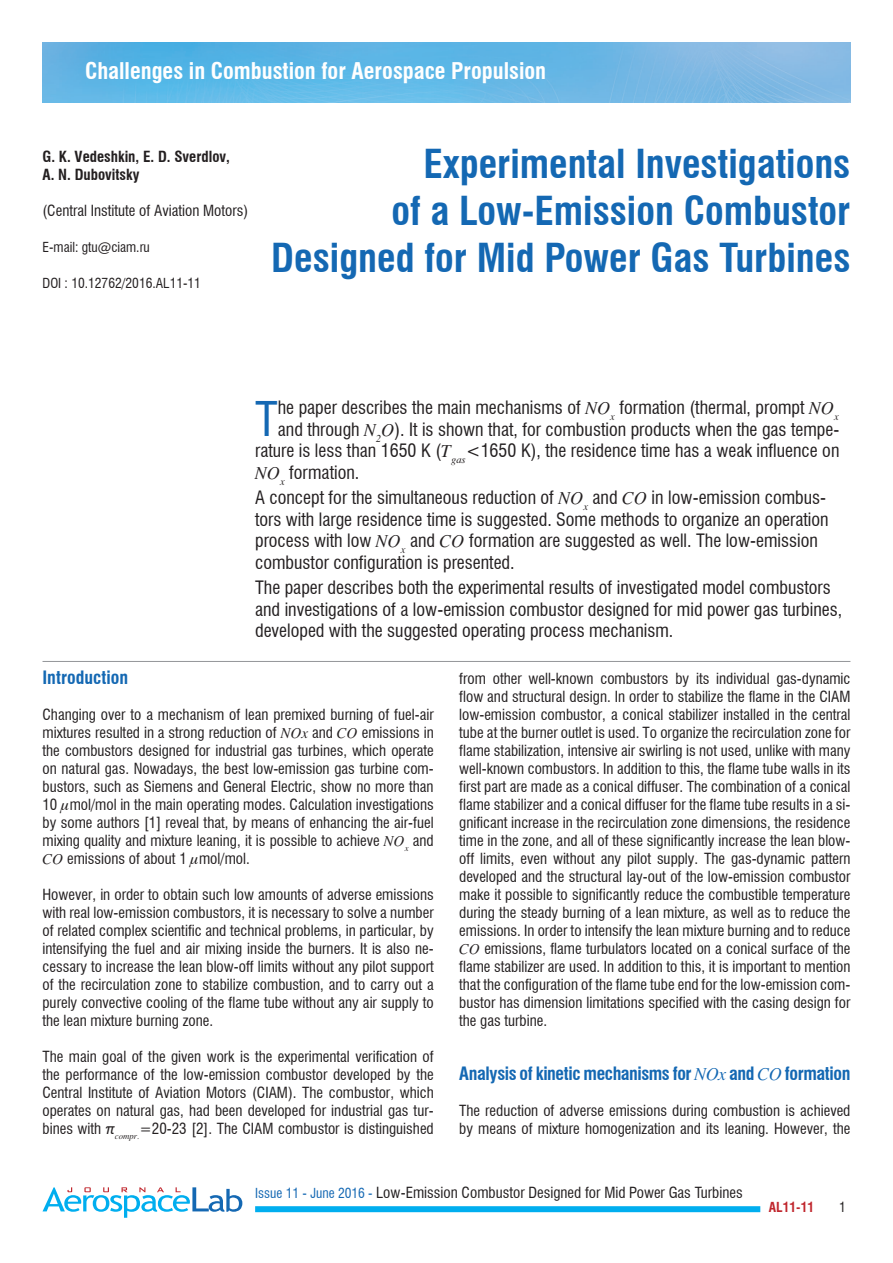
<style>
.page{position:relative;width:893px;height:1263px;background:#fff}
.page>*{position:absolute;margin:0;border:0;box-sizing:border-box;transform-origin:0 0}
.t1{font:condensed 46.8px "Swiss 721 BT";color:#1468b3}
.t2{font:700 condensed 39px/46.8px "Swiss 721 BT";color:#1468b3;text-align:right}
.t3{font:700 condensed 22.5px "Swiss 721 BT";color:#fff}
.t4{font:condensed 18px/21.6px "Swiss 721 BT";color:#231f20}
.t5{font:700 condensed 18px "Swiss 721 BT";letter-spacing:-.02em;color:#1468b3}
.t6{font:700 condensed 18px "Swiss 721 BT";color:#1468b3}
.t7{font:condensed 15px/18px "Swiss 721 BT";color:#231f20;text-align:justify}
.t8{font:700 condensed 15px/18px "Swiss 721 BT";color:#231f20}
.t9{font:condensed 13.5px "Swiss 721 BT";color:#231f20}
.t10{font:700 condensed 13.5px "Swiss 721 BT";color:#c0262d}
.s1{font-family:"Times";font-style:italic;font-stretch:normal}
.s2{font-family:"Times";font-weight:400;font-style:italic;font-stretch:normal}
.s3{font-size:13.5px;color:#1468b3}
</style>
<div class="page">
<svg style="left:43px;top:1187px;width:199px;height:31px"></svg>
<div style="left:255px;top:1206px;width:505px;height:6px;background:#00aeef"></div>
<img style="left:43px;top:43px;width:807px;height:59px">
<hr style="left:43px;top:661px;width:807px;height:1px;background:#939598">
<h3 class="t3" style="left:85px;top:57px;width:463px">Challenges in Combustion for Aerospace Propulsion</h3>
<p class="t8" style="left:43px;top:148px;width:189px">G. K. Vedeshkin, E. D. Sverdlov,<br>A. N. Dubovitsky</p>
<p class="t7" style="left:43px;top:202px;width:207px">(Central Institute of Aviation Motors)</p>
<p class="t9" style="left:43px;top:239px;width:109px">E-mail: gtu@ciam.ru</p>
<p class="t9" style="left:43px;top:275px;width:160px">DOI : 10.12762/2016.AL11-11</p>
<h2 class="t2" style="left:271px;top:141px;width:581px">Experimental Investigations<br>of a Low-Emission Combustor<br>Designed for Mid Power Gas Turbines</h2>
<h1 class="t1" style="left:255px;top:391px;width:24px">T</h1>
<p class="t4" style="left:278px;top:397px;width:562px">he paper describes the main mechanisms of <span class="s1">NO</span><sub>x</sub> formation (thermal, prompt <span class="s1">NO</span><sub>x</sub></p>
<p class="t4" style="left:278px;top:418px;width:563px">and through <span class="s1">N</span><sub>2</sub><span class="s1">O</span>). It is shown that, for combustion products when the gas tempe-</p>
<p class="t4" style="left:255px;top:440px;width:586px">rature is less than 1650 K (<span class="s1">T</span><sub>gas</sub>&lt;1650 K), the residence time has a weak influence on</p>
<p class="t4" style="left:255px;top:461px;width:106px"><span class="s1">NO</span><sub>x</sub> formation.</p>
<p class="t4" style="left:255px;top:487px;width:575px">A concept for the simultaneous reduction of <span class="s1">NO</span><sub>x</sub> and <span class="s1">CO</span> in low-emission combus&shy;tors with large residence time is suggested. Some methods to organize an operation process with low <span class="s1">NO</span><sub>x</sub> and <span class="s1">CO</span> formation are suggested as well. The low-emission combustor configuration is presented.</p>
<p class="t4" style="left:255px;top:577px;width:589px">The paper describes both the experimental results of investigated model combustors and investigations of a low-emission combustor designed for mid power gas turbines, developed with the suggested operating process mechanism.</p>
<p class="t6" style="left:43px;top:667px;width:87px">Introduction</p>
<p class="t7" style="left:43px;top:706px;width:393px">Changing over to a mechanism of lean premixed burning of fuel-air mixtures resulted in a strong reduction of <span class="s1">NOx</span> and <span class="s1">CO</span> emissions in the combustors designed for industrial gas turbines, which operate on natural gas. Nowadays, the best low-emission gas turbine com&shy;bustors, such as Siemens and General Electric, show no more than 10 mol/mol in the main operating modes. Calculation investigations by some authors [1] reveal that, by means of enhancing the air-fuel mixing quality and mixture leaning, it is possible to achieve <span class="s1">NO</span><sub>x</sub> and <span class="s1">CO</span> emissions of about 1 mol/mol.</p>
<p class="t7" style="left:43px;top:886px;width:393px">However, in order to obtain such low amounts of adverse emissions with real low-emission combustors, it is necessary to solve a number of related complex scientific and technical problems, in particular, by intensifying the fuel and air mixing inside the burners. It is also ne&shy;cessary to increase the lean blow-off limits without any pilot support of the recirculation zone to stabilize combustion, and to carry out a purely convective cooling of the flame tube without any air supply to the lean mixture burning zone.</p>
<p class="t7" style="left:43px;top:1048px;width:393px">The main goal of the given work is the experimental verification of the performance of the low-emission combustor developed by the Central Institute of Aviation Motors (CIAM). The combustor, which operates on natural gas, had been developed for industrial gas tur&shy;bines with π<sub>compr.</sub>=20-23 [2]. The CIAM combustor is distinguished</p>
<p class="t7" style="left:459px;top:670px;width:393px">from other well-known combustors by its individual gas-dynamic flow and structural design. In order to stabilize the flame in the CIAM low-emission combustor, a conical stabilizer installed in the central tube at the burner outlet is used. To organize the recirculation zone for flame stabilization, intensive air swirling is not used, unlike with many well-known combustors. In addition to this, the flame tube walls in its first part are made as a conical diffuser. The combination of a conical flame stabilizer and a conical diffuser for the flame tube results in a si&shy;gnificant increase in the recirculation zone dimensions, the residence time in the zone, and all of these significantly increase the lean blow&shy;off limits, even without any pilot supply. The gas-dynamic pattern developed and the structural lay-out of the low-emission combustor make it possible to significantly reduce the combustible temperature during the steady burning of a lean mixture, as well as to reduce the emissions. In order to intensify the lean mixture burning and to reduce <span class="s1">CO</span> emissions, flame turbulators located on a conical surface of the flame stabilizer are used. In addition to this, it is important to mention that the configuration of the flame tube end for the low-emission com&shy;bustor has dimension limitations specified with the casing design for the gas turbine.</p>
<p class="t5" style="left:459px;top:1063px;width:393px">Analysis of kinetic mechanisms for <span class="s2">NOx</span> and <span class="s2">CO</span> formation</p>
<p class="t7" style="left:459px;top:1102px;width:393px">The reduction of adverse emissions during combustion is achieved by means of mixture homogenization and its leaning. However, the</p>
<p class="t7" style="left:255px;top:1183px;width:489px"><span class="s3">Issue 11 - June 2016 -</span> Low-Emission Combustor Designed for Mid Power Gas Turbines</p>
<p class="t10" style="left:769px;top:1199px;width:47px">AL11-11</p>
<p class="t9" style="left:839px;top:1199px;width:8px">1</p>
</div>
